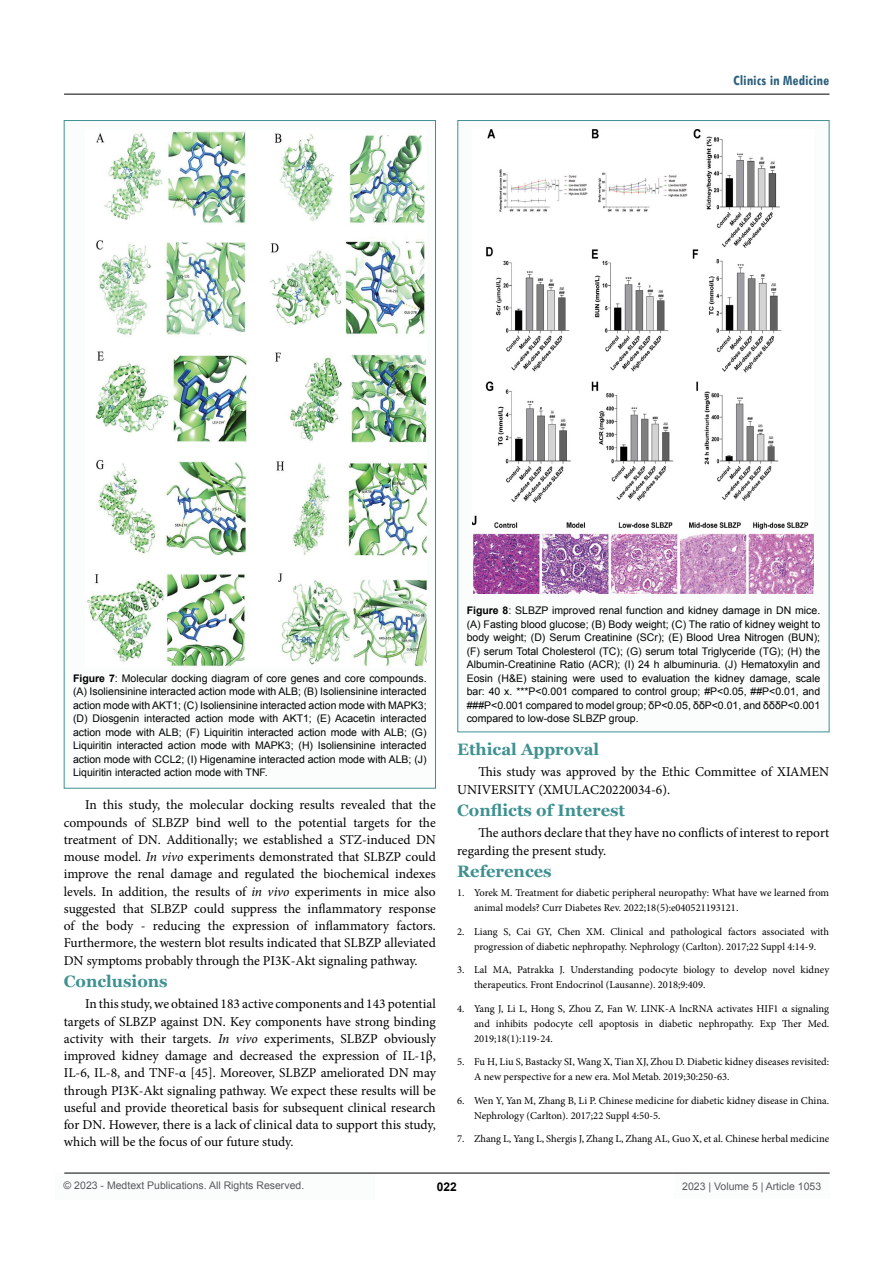
<style>
.page{position:relative;width:893px;height:1263px;background:#fff}
.page>*{position:absolute;margin:0;border:0;box-sizing:border-box;transform-origin:0 0}
.t1{font:700 16.5px "Georgia";color:#3f9191}
.t2{font:700 condensed 15px "Tw Cen";color:#2e617e}
.t3{font:13.5px/17.2px "Minion Pro";color:#000;text-align:justify}
.t4{font:700 12px "Arial";color:#000}
.t5{font:10.5px/13.5px "Arial";color:#000;text-align:justify}
.t6{font:10.5px/15px "Minion Pro";color:#000}
.t7{font:10.5px "Arial";color:#58595b}
.s1{font-weight:700}
.s2{font-style:italic}
</style>
<div class="page">
<div style="left:55px;top:1173px;width:320px;height:26px;background:#fbfdfd"></div>
<hr style="left:64px;top:1173px;width:766px;height:1px;background:#000">
<hr style="left:64px;top:94px;width:765px;height:1px;background:#000">
<div style="left:674px;top:1174px;width:156px;height:25px;background:#fbfdfd"></div>
<div style="left:64px;top:121px;width:371px;height:667px;background:#fbfdfd"></div>
<img style="left:87px;top:131px;width:339px;height:536px">
<div style="left:458px;top:121px;width:371px;height:611px;background:#fbfdfd"></div>
<img style="left:472px;top:129px;width:342px;height:464px">
<p class="t2" style="left:733px;top:72px;width:97px">Clinics in Medicine</p>
<p class="t5" style="left:73px;top:671px;width:355px"><span class="s1">Figure 7</span>: Molecular docking diagram of core genes and core compounds. (A) Isoliensinine interacted action mode with ALB; (B) Isoliensinine interacted action mode with AKT1; (C) Isoliensinine interacted action mode with MAPK3; (D) Diosgenin interacted action mode with AKT1; (E) Acacetin interacted action mode with ALB; (F) Liquiritin interacted action mode with ALB; (G)<br>Liquiritin interacted action mode with MAPK3; (H) Isoliensinine interacted action mode with CCL2; (I) Higenamine interacted action mode with ALB; (J)<br>Liquiritin interacted action mode with TNF.</p>
<p class="t3" style="left:64px;top:796px;width:374px;text-indent:21px">In this study, the molecular docking results revealed that the compounds of SLBZP bind well to the potential targets for the treatment of DN. Additionally; we established a STZ-induced DN mouse model. <span class="s2">In vivo</span> experiments demonstrated that SLBZP could improve the renal damage and regulated the biochemical indexes levels. In addition, the results of <span class="s2">in vivo</span> experiments in mice also suggested that SLBZP could suppress the inflammatory response of the body - reducing the expression of inflammatory factors.<br>Furthermore, the western blot results indicated that SLBZP alleviated DN symptoms probably through the PI3K-Akt signaling pathway.</p>
<p class="t1" style="left:64px;top:970px;width:105px">Conclusions</p>
<p class="t3" style="left:64px;top:995px;width:374px;text-indent:21px">In this study, we obtained 183 active components and 143 potential targets of SLBZP against DN. Key components have strong binding activity with their targets. <span class="s2">In vivo</span> experiments, SLBZP obviously improved kidney damage and decreased the expression of IL-1β, IL-6, IL-8, and TNF-α [45]. Moreover, SLBZP ameliorated DN may through PI3K-Akt signaling pathway. We expect these results will be useful and provide theoretical basis for subsequent clinical research for DN. However, there is a lack of clinical data to support this study, which will be the focus of our future study.</p>
<p class="t5" style="left:467px;top:604px;width:355px"><span class="s1">Figure 8</span>: SLBZP improved renal function and kidney damage in DN mice. (A) Fasting blood glucose; (B) Body weight; (C) The ratio of kidney weight to body weight; (D) Serum Creatinine (SCr); (E) Blood Urea Nitrogen (BUN); (F) serum Total Cholesterol (TC); (G) serum total Triglyceride (TG); (H) the Albumin-Creatinine Ratio (ACR); (I) 24 h albuminuria. (J) Hematoxylin and Eosin (H&amp;E) staining were used to evaluation the kidney damage, scale bar: 40 x. ***P&lt;0.001 compared to control group; #P&lt;0.05, ##P&lt;0.01, and ###P&lt;0.001 compared to model group; δP&lt;0.05, δδP&lt;0.01, and δδδP&lt;0.001 compared to low-dose SLBZP group.</p>
<p class="t1" style="left:457px;top:739px;width:144px">Ethical Approval</p>
<p class="t3" style="left:457px;top:764px;width:374px;text-indent:21px">This study was approved by the Ethic Committee of XIAMEN<br>UNIVERSITY (XMULAC20220034-6).</p>
<p class="t1" style="left:457px;top:800px;width:170px">Conflicts of Interest</p>
<p class="t3" style="left:457px;top:825px;width:374px;text-indent:21px">The authors declare that they have no conflicts of interest to report regarding the present study.</p>
<p class="t1" style="left:457px;top:861px;width:96px">References</p>
<p class="t6" style="left:474px;top:885px;width:357px;text-indent:-17px">1. Yorek M. Treatment for diabetic peripheral neuropathy: What have we learned from animal models? Curr Diabetes Rev. 2022;18(5):e040521193121.</p>
<p class="t6" style="left:457px;top:924px;width:374px;text-align:center">2. Liang S, Cai GY, Chen XM. Clinical and pathological factors associated with progression of diabetic nephropathy. Nephrology (Carlton). 2017;22 Suppl 4:14-9.</p>
<p class="t6" style="left:474px;top:962px;width:357px;text-indent:-17px">3. Lal MA, Patrakka J. Understanding podocyte biology to develop novel kidney therapeutics. Front Endocrinol (Lausanne). 2018;9:409.</p>
<p class="t6" style="left:474px;top:1001px;width:357px;text-align:justify;text-indent:-17px">4. Yang J, Li L, Hong S, Zhou Z, Fan W. LINK-A lncRNA activates HIF1 α signaling and inhibits podocyte cell apoptosis in diabetic nephropathy. Exp Ther Med.<br>2019;18(1):119-24.</p>
<p class="t6" style="left:474px;top:1054px;width:357px;text-indent:-17px">5. Fu H, Liu S, Bastacky SI, Wang X, Tian XJ, Zhou D. Diabetic kidney diseases revisited:<br>A new perspective for a new era. Mol Metab. 2019;30:250-63.</p>
<p class="t6" style="left:474px;top:1093px;width:356px;text-indent:-17px">6. Wen Y, Yan M, Zhang B, Li P. Chinese medicine for diabetic kidney disease in China.<br>Nephrology (Carlton). 2017;22 Suppl 4:50-5.</p>
<p class="t6" style="left:457px;top:1131px;width:374px">7. Zhang L, Yang L, Shergis J, Zhang L, Zhang AL, Guo X, et al. Chinese herbal medicine</p>
<p class="t7" style="left:64px;top:1179px;width:242px">© 2023 - Medtext Publications. All Rights Reserved.</p>
<p class="t4" style="left:437px;top:1178px;width:22px">022</p>
<p class="t7" style="left:682px;top:1180px;width:140px">2023 | Volume 5 | Article 1053</p>
</div>
